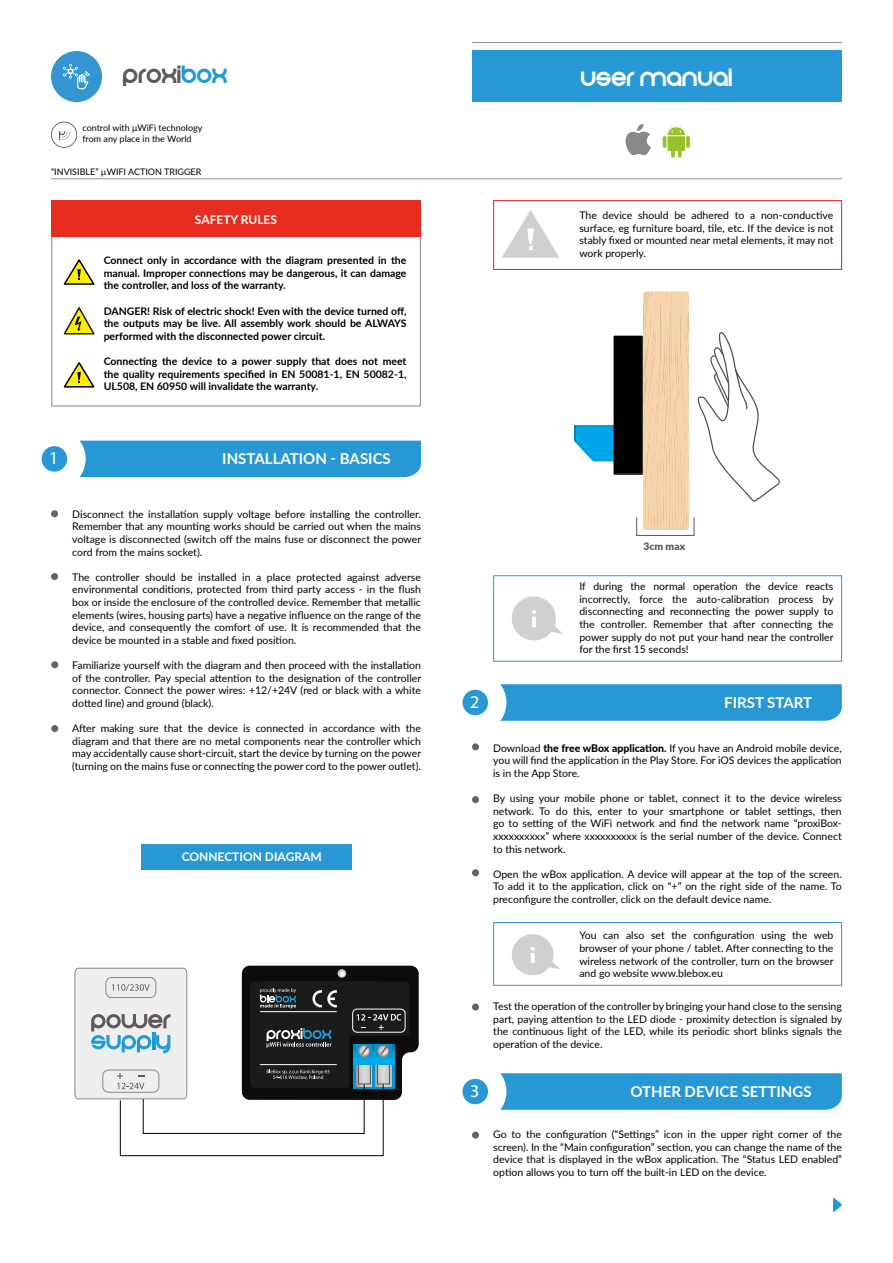
<style>
.page{position:relative;width:893px;height:1263px;background:#fff}
.page>*{position:absolute;margin:0;border:0;box-sizing:border-box;transform-origin:0 0}
.t1{font:21px "And Then It Ends";color:#fff}
.t2{font:21px "And Then It Ends";color:#5e5958}
.t3{font:18px "Myriad Pro";color:#fff}
.t4{font:700 15px "Lato";color:#fff}
.t5{font:700 12px "Lato";color:#fff}
.t6{font:700 12px "Lato";color:#fffffd}
.t7{font:10.5px/12.6px "Lato";color:#000;text-align:justify}
.t8{font:700 10.5px/12.6px "Lato";color:#000;text-align:justify}
.t9{font:900 10.35px "Lato";color:#595957}
.t10{font:9px/10.8px "Lato";color:#000}
.s1{color:#209ad6}
.s2{font-weight:800}
</style>
<div class="page">
<svg style="left:51px;top:122px;width:26px;height:26px"></svg>
<svg style="left:637px;top:124px;width:7px;height:7px"></svg>
<svg style="left:663px;top:125px;width:22px;height:33px"></svg>
<svg style="left:686px;top:136px;width:4px;height:12px"></svg>
<img style="left:625px;top:132px;width:26px;height:23px">
<hr style="left:51px;top:179px;width:791px;height:1px;background:#929292">
<div style="left:51px;top:235px;width:370px;height:171px;border:1px solid #929292"></div>
<svg style="left:63px;top:259px;width:32px;height:26px"></svg>
<svg style="left:63px;top:362px;width:32px;height:26px"></svg>
<div style="left:51px;top:200px;width:370px;height:37px;background:#e62d20"></div>
<svg style="left:63px;top:307px;width:32px;height:28px"></svg>
<div style="left:141px;top:844px;width:211px;height:25px;background:#2898d5"></div>
<div style="left:500px;top:684px;width:342px;height:37px;background:#2898d5"></div>
<div style="left:445px;top:672px;width:61px;height:61px;background:#fff;border-radius:50%"></div>
<div style="left:462px;top:690px;width:26px;height:25px;background:#2898d5;border-radius:50%"></div>
<div style="left:500px;top:1073px;width:342px;height:37px;background:#2898d5"></div>
<div style="left:445px;top:1061px;width:61px;height:61px;background:#fff;border-radius:50%"></div>
<div style="left:462px;top:1079px;width:26px;height:25px;background:#2898d5;border-radius:50%"></div>
<div style="left:80px;top:441px;width:341px;height:36px;background:#2898d5"></div>
<div style="left:24px;top:428px;width:62px;height:61px;background:#fff;border-radius:50%"></div>
<div style="left:42px;top:446px;width:25px;height:26px;background:#2898d5;border-radius:50%"></div>
<svg style="left:511px;top:934px;width:49px;height:42px"></svg>
<div style="left:531px;top:953px;width:4px;height:10px;border:1px solid #fff"></div>
<div style="left:493px;top:922px;width:349px;height:64px;border:1px solid #3396d3"></div>
<svg style="left:833px;top:1198px;width:9px;height:14px"></svg>
<div style="left:51px;top:573px;width:7px;height:7px;background:#646363;border-radius:50%"></div>
<div style="left:51px;top:510px;width:7px;height:7px;background:#646363;border-radius:50%"></div>
<div style="left:51px;top:725px;width:7px;height:7px;background:#646363;border-radius:50%"></div>
<div style="left:472px;top:869px;width:7px;height:7px;background:#646363;border-radius:50%"></div>
<div style="left:472px;top:1003px;width:7px;height:7px;background:#646363;border-radius:50%"></div>
<div style="left:472px;top:1131px;width:7px;height:7px;background:#646363;border-radius:50%"></div>
<svg style="left:74px;top:966px;width:345px;height:191px"></svg>
<div style="left:472px;top:743px;width:7px;height:7px;background:#646363;border-radius:50%"></div>
<div style="left:51px;top:661px;width:7px;height:7px;background:#646363;border-radius:50%"></div>
<div style="left:472px;top:796px;width:7px;height:7px;background:#646363;border-radius:50%"></div>
<div style="left:51px;top:51px;width:51px;height:51px;background:#3594d2;border-radius:50%"></div>
<svg style="left:63px;top:64px;width:27px;height:25px"></svg>
<svg style="left:502px;top:210px;width:57px;height:48px"></svg>
<div style="left:493px;top:200px;width:349px;height:70px;border:1px solid #e41f1e"></div>
<div style="left:493px;top:575px;width:349px;height:87px;border:1px solid #3396d3"></div>
<svg style="left:511px;top:596px;width:52px;height:45px"></svg>
<svg style="left:698px;top:332px;width:82px;height:169px"></svg>
<svg style="left:574px;top:291px;width:115px;height:239px"></svg>
<div style="left:636px;top:517px;width:58px;height:19px;border:1px solid #595a58"></div>
<hr style="left:472px;top:42px;width:370px;height:1px;background:#929292">
<div style="left:472px;top:51px;width:370px;height:51px;background:#2699d6"></div>
<h1 class="t2" style="left:123px;top:65px;width:106px">proxi<span class="s1">box</span></h1>
<p class="t10" style="left:82px;top:122px;width:121px">control with μWiFi technology from any place in the World</p>
<p class="t10" style="left:51px;top:166px;width:152px">“INVISIBLE” µWIFI ACTION TRIGGER</p>
<p class="t6" style="left:195px;top:210px;width:84px">SAFETY RULES</p>
<p class="t8" style="left:104px;top:254px;width:304px">Connect only in accordance with the diagram presented in the manual. Improper connections may be dangerous, it can damage the controller, and loss of the warranty.</p>
<p class="t8" style="left:104px;top:304px;width:304px">DANGER! Risk of electric shock! Even with the device turned off, the outputs may be live. All assembly work should be ALWAYS performed with the disconnected power circuit.</p>
<p class="t8" style="left:104px;top:354px;width:304px">Connecting the device to a power supply that does not meet the quality requirements specified in EN 50081-1, EN 50082-1, UL508, EN 60950 will invalidate the warranty.</p>
<h2 class="t3" style="left:49px;top:447px;width:11px">1</h2>
<h3 class="t4" style="left:222px;top:447px;width:170px">INSTALLATION - BASICS</h3>
<p class="t7" style="left:72px;top:507px;width:350px">Disconnect the installation supply voltage before installing the controller.<br>Remember that any mounting works should be carried out when the mains voltage is disconnected (switch off the mains fuse or disconnect the power cord from the mains socket).</p>
<p class="t7" style="left:72px;top:570px;width:350px">The controller should be installed in a place protected against adverse environmental conditions, protected from third party access - in the flush box or inside the enclosure of the controlled device. Remember that metallic elements (wires, housing parts) have a negative influence on the range of the device, and consequently the comfort of use. It is recommended that the device be mounted in a stable and fixed position.</p>
<p class="t7" style="left:72px;top:658px;width:350px">Familiarize yourself with the diagram and then proceed with the installation of the controller. Pay special attention to the designation of the controller connector. Connect the power wires: +12/+24V (red or black with a white dotted line) and ground (black).</p>
<p class="t7" style="left:72px;top:721px;width:350px">After making sure that the device is connected in accordance with the diagram and that there are no metal components near the controller which may accidentally cause short-circuit, start the device by turning on the power (turning on the mains fuse or connecting the power cord to the power outlet).</p>
<p class="t5" style="left:182px;top:848px;width:142px">CONNECTION DIAGRAM</p>
<h1 class="t1" style="left:581px;top:68px;width:153px">user manual</h1>
<p class="t7" style="left:579px;top:209px;width:256px">The device should be adhered to a non-conductive surface, eg furniture board, tile, etc. If the device is not stably fixed or mounted near metal elements, it may not work properly.</p>
<p class="t9" style="left:643px;top:538px;width:43px">3cm max</p>
<p class="t7" style="left:579px;top:580px;width:256px">If during the normal operation the device reacts incorrectly, force the auto-calibration process by disconnecting and reconnecting the power supply to the controller. Remember that after connecting the power supply do not put your hand near the controller for the first 15 seconds!</p>
<h2 class="t3" style="left:470px;top:691px;width:11px">2</h2>
<h3 class="t4" style="left:724px;top:691px;width:89px">FIRST START</h3>
<p class="t7" style="left:493px;top:741px;width:350px">Download <span class="s2">the free wBox application.</span> If you have an Android mobile device, you will find the application in the Play Store. For iOS devices the application is in the App Store.</p>
<p class="t7" style="left:493px;top:792px;width:350px">By using your mobile phone or tablet, connect it to the device wireless network. To do this, enter to your smartphone or tablet settings, then go to setting of the WiFi network and find the network name “proxiBox&shy;xxxxxxxxxx” where xxxxxxxxxx is the serial number of the device. Connect to this network.</p>
<p class="t7" style="left:493px;top:867px;width:350px">Open the wBox application. A device will appear at the top of the screen.<br>To add it to the application, click on “+” on the right side of the name. To preconfigure the controller, click on the default device name.</p>
<p class="t7" style="left:579px;top:929px;width:256px">You can also set the configuration using the web browser of your phone / tablet. After connecting to the wireless network of the controller, turn on the browser and go website www.blebox.eu</p>
<p class="t7" style="left:493px;top:999px;width:350px">Test the operation of the controller by bringing your hand close to the sensing part, paying attention to the LED diode - proximity detection is signaled by the continuous light of the LED, while its periodic short blinks signals the operation of the device.</p>
<h2 class="t3" style="left:470px;top:1080px;width:11px">3</h2>
<h3 class="t4" style="left:630px;top:1080px;width:183px">OTHER DEVICE SETTINGS</h3>
<p class="t7" style="left:493px;top:1128px;width:350px">Go to the configuration (“Settings” icon in the upper right corner of the screen). In the “Main configuration” section, you can change the name of the device that is displayed in the wBox application. The “Status LED enabled” option allows you to turn off the built-in LED on the device.</p>
</div>
